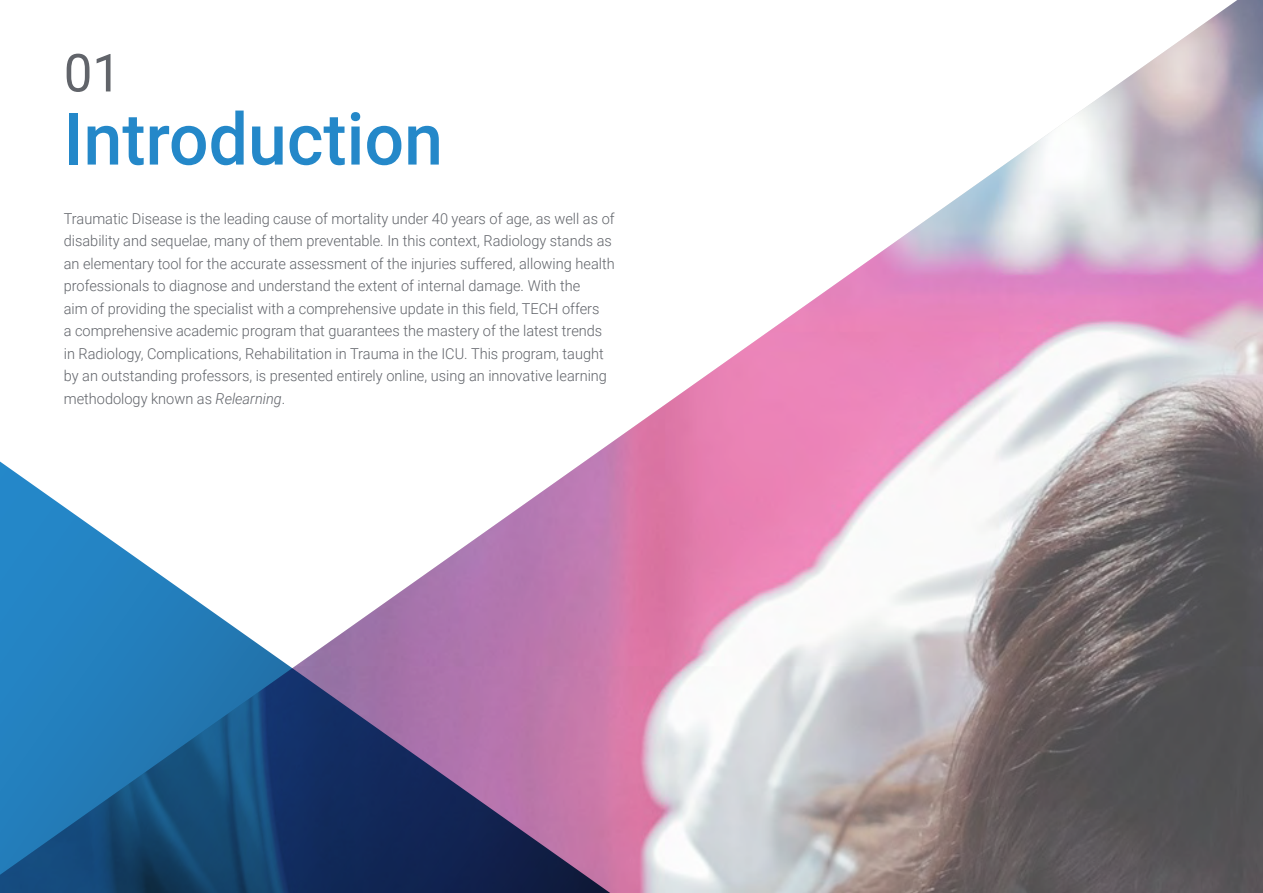
<style>
.page{position:relative;width:1263px;height:893px;background:#fff}
.page>*{position:absolute;margin:0;border:0;box-sizing:border-box;transform-origin:0 0}
.t1{font:500 72px "Roboto";color:#2488c9}
.t2{font:52.5px "Roboto";color:#61646a}
.t3{font:300 15px/22.5px "Roboto";color:#61646a}
.s1{font-style:italic}
</style>
<div class="page">
<img style="left:606px;top:0;width:657px;height:893px">
<svg style="left:0;top:446px;width:640px;height:447px"></svg>
<h2 class="t2" style="left:64px;top:36px;width:59px">01</h2>
<h1 class="t1" style="left:64px;top:89px;width:381px">Introduction</h1>
<p class="t3" style="left:64px;top:207px;width:552px">Traumatic Disease is the leading cause of mortality under 40 years of age, as well as of disability and sequelae, many of them preventable. In this context, Radiology stands as an elementary tool for the accurate assessment of the injuries suffered, allowing health professionals to diagnose and understand the extent of internal damage. With the<br>aim of providing the specialist with a comprehensive update in this field, TECH offers<br>a comprehensive academic program that guarantees the mastery of the latest trends in Radiology, Complications, Rehabilitation in Trauma in the ICU. This program, taught by an outstanding professors, is presented entirely online, using an innovative learning methodology known as <span class="s1">Relearning</span>.</p>
</div>
